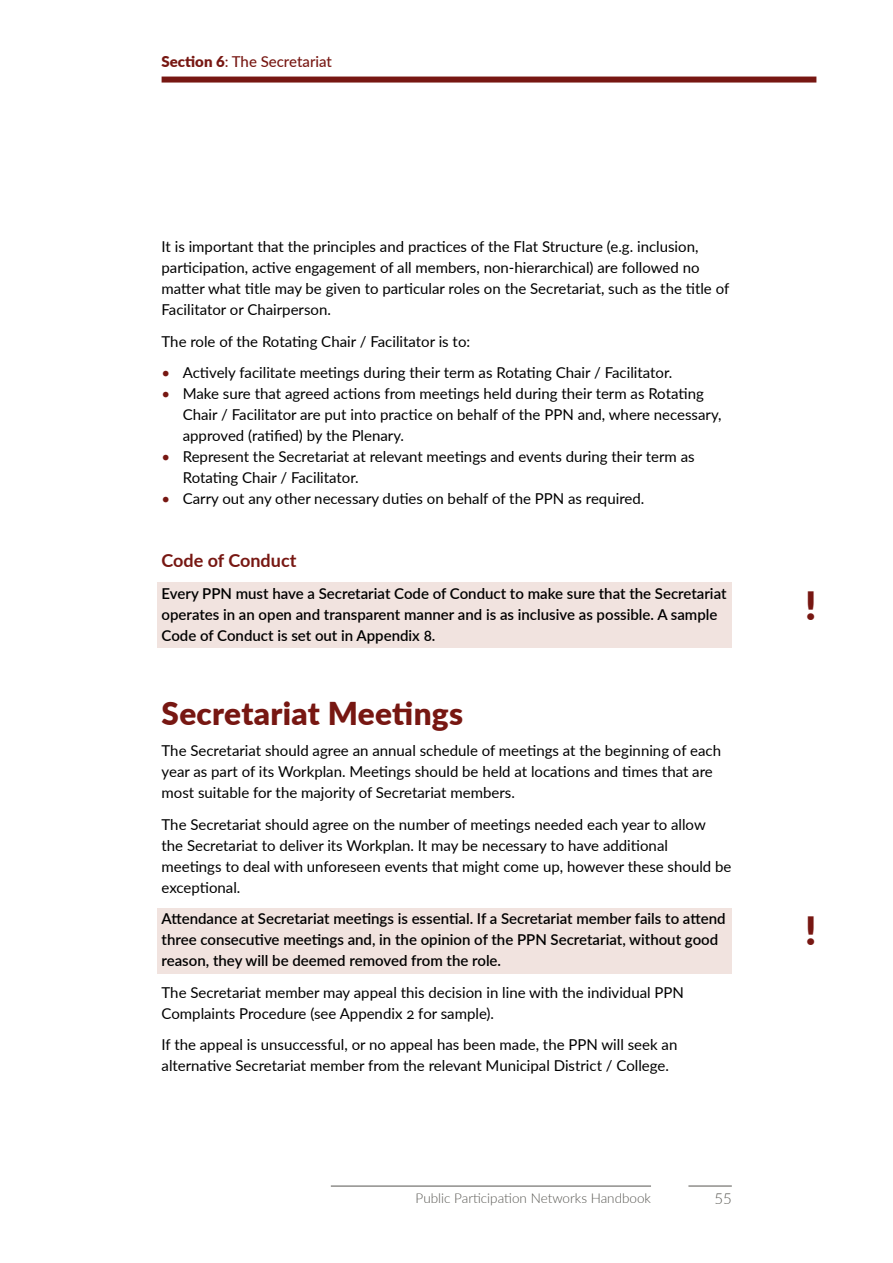
<style>
.page{position:relative;width:893px;height:1263px;background:#fff}
.page>*{position:absolute;margin:0;border:0;box-sizing:border-box;transform-origin:0 0}
.t1{font:900 39px "Lato";color:#771712}
.t2{font:900 31.5px "Lato";letter-spacing:.01em;color:#771712}
.t3{font:700 18px "Lato";color:#771712}
.t4{font:15px/21px "Lato";color:#000}
.t5{font:600 15px/21px "Lato";color:#000}
.t6{font:500 15px "Lato";color:#771712}
.t7{font:300 15px "Lato";color:#575651}
.t8{font:300 13.5px "Lato";color:#575651}
.s1{font-weight:900}
.s2{color:#771712}
</style>
<div class="page">
<hr style="left:688px;top:1186px;width:44px;height:1px;background:#575651">
<hr style="left:331px;top:1186px;width:320px;height:1px;background:#575651">
<div style="left:162px;top:77px;width:654px;height:6px;background:#771712"></div>
<div style="left:157px;top:582px;width:575px;height:66px;background:#f1e3df"></div>
<div style="left:157px;top:908px;width:575px;height:65px;background:#f1e3df"></div>
<p class="t6" style="left:162px;top:51px;width:172px"><span class="s1">Section 6</span>: The Secretariat</p>
<p class="t4" style="left:162px;top:235px;width:569px">It is important that the principles and practices of the Flat Structure (e.g. inclusion, participation, active engagement of all members, non-hierarchical) are followed no matter what title may be given to particular roles on the Secretariat, such as the title of Facilitator or Chairperson.</p>
<p class="t4" style="left:162px;top:330px;width:310px">The role of the Rotating Chair / Facilitator is to:</p>
<p class="t4" style="left:162px;top:361px;width:512px"><span class="s2">•</span> Actively facilitate meetings during their term as Rotating Chair / Facilitator.</p>
<p class="t4" style="left:183px;top:382px;width:540px;text-indent:-21px"><span class="s2">•</span> Make sure that agreed actions from meetings held during their term as Rotating<br>Chair / Facilitator are put into practice on behalf of the PPN and, where necessary, approved (ratified) by the Plenary.</p>
<p class="t4" style="left:183px;top:445px;width:513px;text-indent:-21px"><span class="s2">•</span> Represent the Secretariat at relevant meetings and events during their term as<br>Rotating Chair / Facilitator.</p>
<p class="t4" style="left:161px;top:487px;width:484px"><span class="s2">•</span> Carry out any other necessary duties on behalf of the PPN as required.</p>
<p class="t3" style="left:162px;top:547px;width:136px">Code of Conduct</p>
<p class="t5" style="left:162px;top:582px;width:566px">Every PPN must have a Secretariat Code of Conduct to make sure that the Secretariat operates in an open and transparent manner and is as inclusive as possible. A sample<br>Code of Conduct is set out in Appendix 8.</p>
<h2 class="t2" style="left:162px;top:689px;width:303px">Secretariat Meetings</h2>
<p class="t4" style="left:162px;top:739px;width:561px">The Secretariat should agree an annual schedule of meetings at the beginning of each year as part of its Workplan. Meetings should be held at locations and times that are most suitable for the majority of Secretariat members.</p>
<p class="t4" style="left:162px;top:813px;width:571px">The Secretariat should agree on the number of meetings needed each year to allow<br>the Secretariat to deliver its Workplan. It may be necessary to have additional meetings to deal with unforeseen events that might come up, however these should be exceptional.</p>
<p class="t5" style="left:162px;top:907px;width:565px">Attendance at Secretariat meetings is essential. If a Secretariat member fails to attend three consecutive meetings and, in the opinion of the PPN Secretariat, without good reason, they will be deemed removed from the role.</p>
<p class="t4" style="left:162px;top:981px;width:524px">The Secretariat member may appeal this decision in line with the individual PPN<br>Complaints Procedure (see Appendix 2 for sample).</p>
<p class="t4" style="left:162px;top:1033px;width:517px">If the appeal is unsuccessful, or no appeal has been made, the PPN will seek an alternative Secretariat member from the relevant Municipal District / College.</p>
<p class="t8" style="left:416px;top:1189px;width:237px">Public Participation Networks Handbook</p>
<p class="t7" style="left:714px;top:1188px;width:19px">55</p>
<h1 class="t1" style="left:805px;top:576px;width:13px">!</h1>
<h1 class="t1" style="left:805px;top:901px;width:13px">!</h1>
</div>
